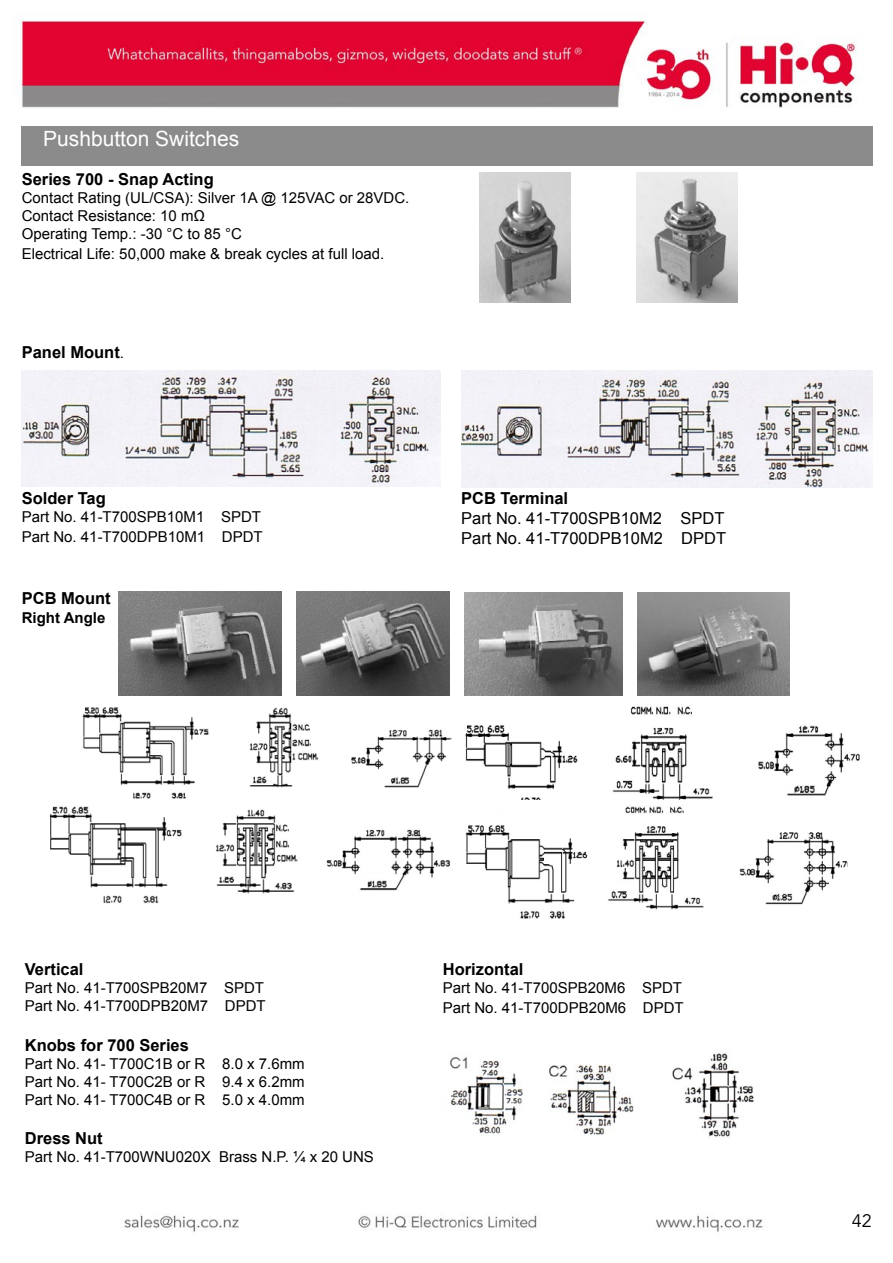
<style>
.page{position:relative;width:893px;height:1263px;background:#fff}
.page>*{position:absolute;margin:0;border:0;box-sizing:border-box;transform-origin:0 0}
.t1{font:21px "Arial";color:#fff}
.t2{font:18px "Avenir";color:#000}
.t3{font:700 16.5px "Arial";color:#000}
.t4{font:16.5px/19.8px "Arial";color:#000}
.t5{font:15px/18px "Arial";color:#000}
.t6{font:700 15px "Arial";color:#000}
.s1{font-weight:400;font-size:15px}
</style>
<div class="page">
<img style="left:14px;top:17px;width:859px;height:1215px">
<div style="left:22px;top:126px;width:850px;height:40px;background:#8c8b8b"></div>
<img style="left:479px;top:173px;width:92px;height:129px">
<img style="left:637px;top:173px;width:100px;height:129px">
<img style="left:22px;top:370px;width:418px;height:117px">
<img style="left:461px;top:370px;width:411px;height:117px">
<img style="left:118px;top:592px;width:164px;height:103px">
<img style="left:297px;top:592px;width:152px;height:103px">
<img style="left:464px;top:592px;width:159px;height:103px">
<img style="left:638px;top:592px;width:152px;height:103px">
<img style="left:83px;top:704px;width:368px;height:96px">
<img style="left:464px;top:704px;width:399px;height:96px">
<img style="left:48px;top:806px;width:403px;height:98px">
<img style="left:466px;top:806px;width:382px;height:113px">
<img style="left:443px;top:1052px;width:82px;height:88px">
<img style="left:543px;top:1052px;width:96px;height:89px">
<img style="left:666px;top:1050px;width:96px;height:94px">
<h1 class="t1" style="left:43px;top:125px;width:198px">Pushbutton Switches</h1>
<p class="t3" style="left:22px;top:168px;width:193px">Series 700 - Snap Acting</p>
<p class="t5" style="left:22px;top:189px;width:389px">Contact Rating (UL/CSA): Silver 1A @ 125VAC or 28VDC.<br>Contact Resistance: 10 mΩ<br>Operating Temp.: -30 °C to 85 °C</p>
<p class="t5" style="left:22px;top:245px;width:364px">Electrical Life: 50,000 make &amp; break cycles at full load.</p>
<p class="t3" style="left:22px;top:342px;width:104px">Panel Mount<span class="s1">.</span></p>
<p class="t3" style="left:22px;top:488px;width:86px">Solder Tag</p>
<p class="t5" style="left:22px;top:507px;width:242px;line-height:19.8px">Part No. 41-T700SPB10M1 SPDT<br>Part No. 41-T700DPB10M1 DPDT</p>
<p class="t3" style="left:22px;top:587px;width:90px">PCB Mount</p>
<p class="t6" style="left:22px;top:608px;width:85px">Right Angle</p>
<p class="t3" style="left:461px;top:488px;width:108px">PCB Terminal</p>
<p class="t4" style="left:461px;top:509px;width:267px">Part No. 41-T700SPB10M2 SPDT<br>Part No. 41-T700DPB10M2 DPDT</p>
<p class="t3" style="left:25px;top:958px;width:60px">Vertical</p>
<p class="t5" style="left:25px;top:979px;width:242px">Part No. 41-T700SPB20M7 SPDT<br>Part No. 41-T700DPB20M7 DPDT</p>
<p class="t3" style="left:25px;top:1034px;width:166px">Knobs for 700 Series</p>
<p class="t5" style="left:25px;top:1054px;width:281px;text-align:justify">Part No. 41- T700C1B or R 8.0 x 7.6mm Part No. 41- T700C2B or R 9.4 x 6.2mm Part No. 41- T700C4B or R 5.0 x 4.0mm</p>
<p class="t3" style="left:25px;top:1127px;width:79px">Dress Nut</p>
<p class="t5" style="left:25px;top:1148px;width:351px">Part No. 41-T700WNU020X Brass N.P. ¼ x 20 UNS</p>
<p class="t3" style="left:443px;top:958px;width:82px">Horizontal</p>
<p class="t5" style="left:443px;top:978px;width:242px;line-height:19.8px">Part No. 41-T700SPB20M6 SPDT<br>Part No. 41-T700DPB20M6 DPDT</p>
<p class="t2" style="left:852px;top:1210px;width:22px">42</p>
</div>
